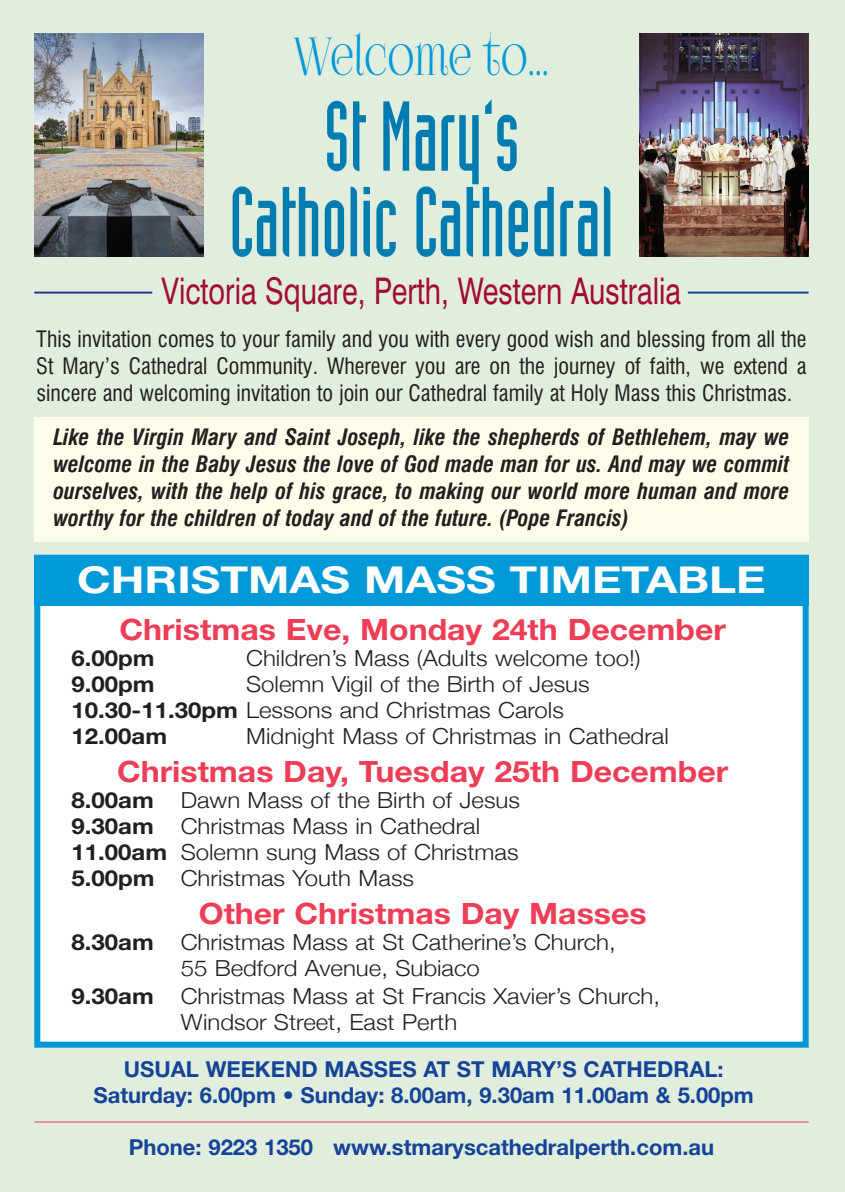
<style>
.page{position:relative;width:845px;height:1192px;background:#fff}
.page>*{position:absolute;margin:0;border:0;box-sizing:border-box;transform-origin:0 0}
.t1{font:97px/85.6px "Industria Solid";color:#007cb0;text-align:center;scale:.9 1}
.t2{font:52px "Foglihten No 07";letter-spacing:-.015em;color:#0099d8;scale:.7 1}
.t3{font:700 37px "Helvetica Neue";color:#fff;scale:1.23 1}
.t4{font:36.6px "Swiss 721 BT";color:#a30a34;scale:.78 1}
.t5{font:700 29.4px "Helvetica Neue";color:#ee3d56;scale:1.09 1}
.t6{font:300 22px/26px "Helvetica Neue";color:#231f20;scale:1.09 1}
.t7{font:italic 700 condensed 22px/27px "Swiss 721 BT";color:#231f20;text-align:justify}
.t8{font:22px/27px "Swiss 721 Condensed BT";color:#231f20;text-align:justify}
.t9{font:700 22px/26.4px "Helvetica Neue";color:#154398;text-align:center}
.t10{font:700 22px "Helvetica Neue";color:#231f20;scale:1.09 1}
.s1{font-weight:700}
</style>
<div class="page">
<div style="left:0;top:0;width:845px;height:1191px;background:#e1eedd"></div>
<div style="left:40px;top:560px;width:762px;height:481px;background:#fff"></div>
<div style="left:34px;top:554px;width:774px;height:493px;border:6px solid #0099d8"></div>
<div style="left:34px;top:555px;width:774px;height:50px;background:#0099d8"></div>
<hr style="left:34px;top:1121px;width:774px;height:1px;background:#ee3d56">
<hr style="left:34px;top:291px;width:118px;height:2px;background:#2e3092">
<hr style="left:687px;top:291px;width:121px;height:2px;background:#154398">
<img style="left:639px;top:34px;width:169px;height:222px">
<img style="left:34px;top:34px;width:170px;height:222px">
<div style="left:34px;top:417px;width:774px;height:125px;background:#fffdea"></div>
<h2 class="t2" style="left:293px;top:37px;width:368px">Welcome to...</h2>
<h1 class="t1" style="left:229px;top:100px;width:428px">St Mary’s<br>Catholic Cathedral</h1>
<h3 class="t4" style="left:162px;top:278px;width:667px">Victoria Square, Perth, Western Australia</h3>
<p class="t8" style="left:36px;top:327px;width:771px">This invitation comes to your family and you with every good wish and blessing from all the St Mary’s Cathedral Community. Wherever you are on the journey of faith, we extend a sincere and welcoming invitation to join our Cathedral family at Holy Mass this Christmas.</p>
<p class="t7" style="left:53px;top:425px;width:737px">Like the Virgin Mary and Saint Joseph, like the shepherds of Bethlehem, may we welcome in the Baby Jesus the love of God made man for us. And may we commit ourselves, with the help of his grace, to making our world more human and more worthy for the children of today and of the future. (Pope Francis)</p>
<h3 class="t3" style="left:77px;top:566px;width:561px">CHRISTMAS MASS TIMETABLE</h3>
<h3 class="t5" style="left:119px;top:619px;width:558px">Christmas Eve, Monday 24th December</h3>
<p class="t10" style="left:71px;top:650px;width:78px">6.00pm</p>
<p class="t6" style="left:246px;top:644px;width:363px">Children’s Mass (Adults welcome too!)</p>
<p class="t10" style="left:71px;top:676px;width:78px">9.00pm</p>
<p class="t6" style="left:71px;top:670px;width:477px;text-indent:175px">Solemn Vigil of the Birth of Jesus<br><span class="s1">10.30-11.30pm</span> Lessons and Christmas Carols<br><span class="s1">12.00am</span></p>
<p class="t6" style="left:246px;top:722px;width:389px">Midnight Mass of Christmas in Cathedral</p>
<h3 class="t5" style="left:117px;top:760px;width:562px">Christmas Day, Tuesday 25th December</h3>
<p class="t6" style="left:71px;top:786px;width:413px"><span class="s1">8.00am</span> Dawn Mass of the Birth of Jesus <span class="s1">9.30am</span> Christmas Mass in Cathedral <span class="s1">11.00am</span> Solemn sung Mass of Christmas <span class="s1">5.00pm</span> Christmas Youth Mass</p>
<h3 class="t5" style="left:199px;top:902px;width:412px">Other Christmas Day Masses</h3>
<p class="t6" style="left:181px;top:928px;width:401px;text-indent:-109px"><span class="s1">8.30am</span> Christmas Mass at St Catherine’s Church,<br>55 Bedford Avenue, Subiaco</p>
<p class="t6" style="left:181px;top:982px;width:441px;text-indent:-109px"><span class="s1">9.30am</span> Christmas Mass at St Francis Xavier’s Church,<br>Windsor Street, East Perth</p>
<p class="t9" style="left:93px;top:1057px;width:662px">USUAL WEEKEND MASSES AT ST MARY’S CATHEDRAL:<br>Saturday: 6.00pm • Sunday: 8.00am, 9.30am 11.00am &amp; 5.00pm</p>
<p class="t9" style="left:129px;top:1135px;width:587px">Phone: 9223 1350 www.stmaryscathedralperth.com.au</p>
</div>
